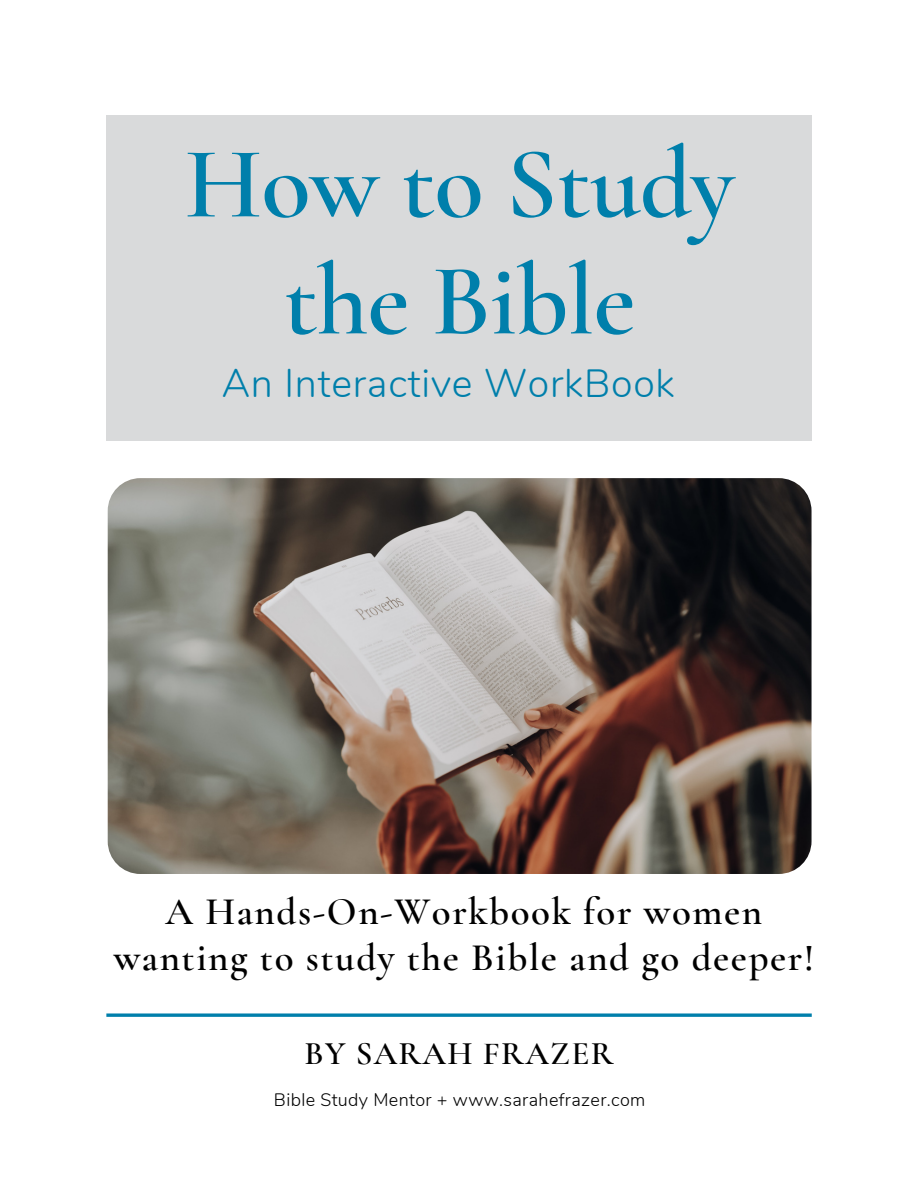
<style>
.page{position:relative;width:918px;height:1188px;background:#fff}
.page>*{position:absolute;margin:0;border:0;box-sizing:border-box;transform-origin:0 0}
.t1{font:600 102px/117px "Cormorant Garamond";letter-spacing:-.01em;color:#007fab;text-align:center}
.t2{font:300 39.3px "Nunito";letter-spacing:.02em;color:#007fab}
.t3{font:600 39px/46.2px "Cormorant Garamond";letter-spacing:.04em;color:#000;text-align:center}
.t4{font:600 33px "Cormorant Garamond";letter-spacing:.04em;color:#000}
.t5{font:300 18px "Nunito";letter-spacing:.02em;color:#000}
</style>
<div class="page">
<div style="left:106px;top:115px;width:706px;height:326px;background:#d5d6d7"></div>
<svg style="left:106px;top:1013px;width:706px;height:4px;background:#2792b7"></svg>
<img style="left:108px;top:478px;width:704px;height:396px;border-radius:33px">
<h1 class="t1" style="left:185px;top:126px;width:552px">How to Study the Bible</h1>
<p class="t2" style="left:222px;top:358px;width:454px">An Interactive WorkBook</p>
<p class="t3" style="left:114px;top:889px;width:702px">A Hands-On-Workbook for women wanting to study the Bible and go deeper!</p>
<p class="t4" style="left:304px;top:1034px;width:311px">BY SARAH FRAZER</p>
<p class="t5" style="left:274px;top:1088px;width:373px">Bible Study Mentor + www.sarahefrazer.com</p>
</div>
